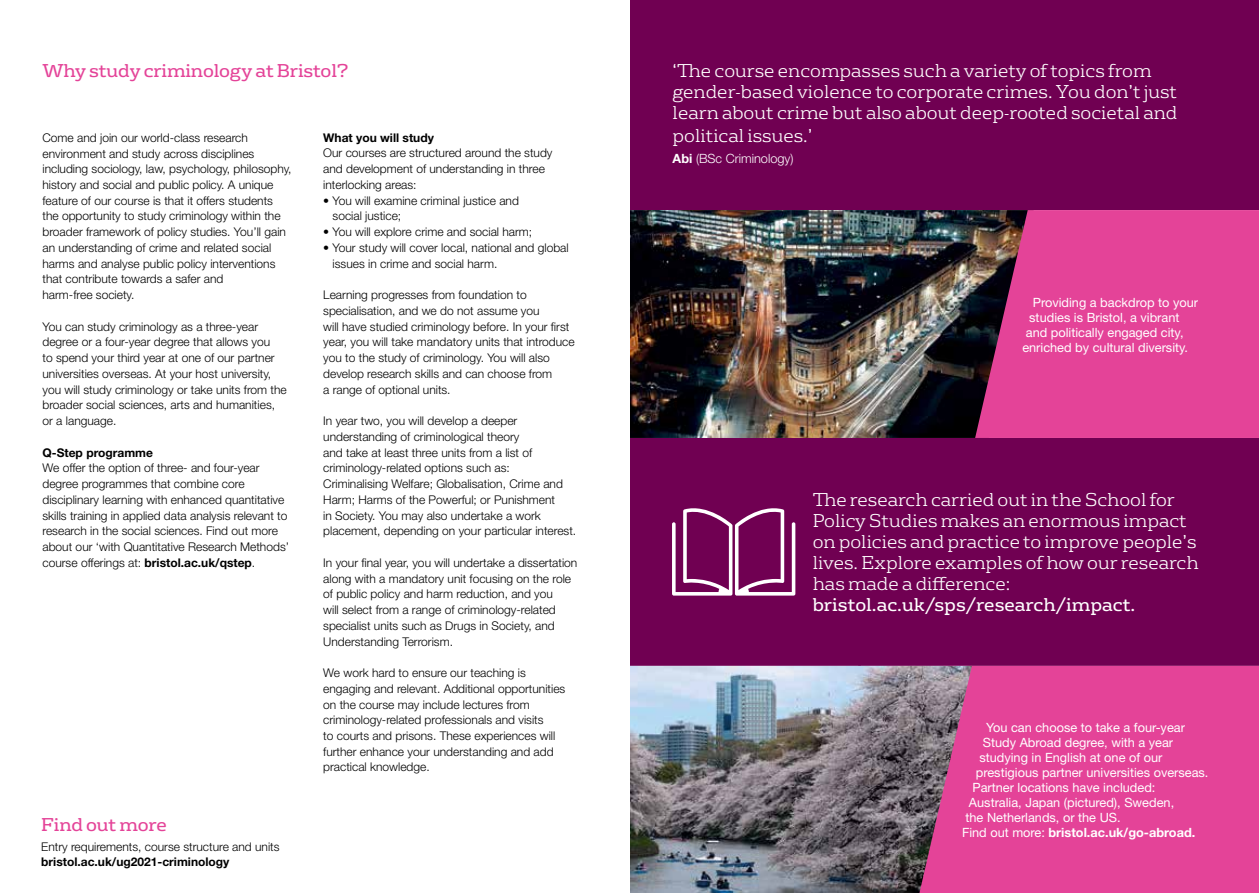
<style>
.page{position:relative;width:1259px;height:893px;background:#fff}
.page>*{position:absolute;margin:0;border:0;box-sizing:border-box;transform-origin:0 0}
.t1{font:300 18px/21px "FS Rufus";color:#fff}
.t2{font:18px "FS Rufus";letter-spacing:-.01em;color:#e44398}
.t3{font:18px "FS Rufus";color:#fff}
.t4{font:12.75px "Helvetica Neue";color:#fff}
.t5{font:700 12.75px "Helvetica Neue";color:#fff}
.t6{font:300 12.75px "Helvetica Neue";color:#fff}
.t7{font:300 12px/15.8px "Helvetica Neue";color:#000}
.t8{font:700 12px "Helvetica Neue";color:#000}
.s1{font-weight:700}
.s2{font-weight:400}
</style>
<div class="page">
<div style="left:630px;top:0;width:629px;height:210px;background:#700052"></div>
<img style="left:630px;top:210px;width:345px;height:228px">
<div style="left:913px;top:438px;width:346px;height:228px;background:#700052"></div>
<svg style="left:975px;top:210px;width:284px;height:228px;fill:#e44398"></svg>
<div style="left:630px;top:438px;width:283px;height:228px;background:#700052"></div>
<div style="left:972px;top:666px;width:287px;height:227px;background:#e44398"></div>
<img style="left:630px;top:666px;width:342px;height:227px">
<svg style="left:672px;top:503px;width:123px;height:93px"></svg>
<h1 class="t2" style="left:43px;top:56px;width:307px">Why study criminology at Bristol?</h1>
<p class="t7" style="left:43px;top:129px;width:250px">Come and join our world-class research environment and study across disciplines including sociology, law, psychology, philosophy, history and social and public policy. A unique feature of our course is that it offers students the opportunity to study criminology within the broader framework of policy studies. You’ll gain an understanding of crime and related social harms and analyse public policy interventions that contribute towards a safer and<br>harm-free society.</p>
<p class="t7" style="left:43px;top:318px;width:246px">You can study criminology as a three-year degree or a four-year degree that allows you<br>to spend your third year at one of our partner universities overseas. At your host university, you will study criminology or take units from the broader social sciences, arts and humanities, or a language.</p>
<p class="t8" style="left:43px;top:445px;width:112px">Q-Step programme</p>
<p class="t7" style="left:43px;top:460px;width:248px">We offer the option of three- and four-year degree programmes that combine core disciplinary learning with enhanced quantitative skills training in applied data analysis relevant to research in the social sciences. Find out more about our ‘with Quantitative Research Methods’ course offerings at: <span class="s1">bristol.ac.uk/qstep</span>.</p>
<h1 class="t2" style="left:41px;top:809px;width:127px">Find out more</h1>
<p class="t7" style="left:41px;top:838px;width:240px">Entry requirements, course structure and units</p>
<p class="t8" style="left:41px;top:855px;width:190px">bristol.ac.uk/ug2021-criminology</p>
<p class="t8" style="left:323px;top:130px;width:112px">What you will study</p>
<p class="t7" style="left:323px;top:145px;width:231px">Our courses are structured around the study and development of understanding in three interlocking areas:</p>
<p class="t7" style="left:332px;top:192px;width:188px;text-indent:-9px">• You will examine criminal justice and social justice;</p>
<p class="t7" style="left:323px;top:224px;width:210px">• You will explore crime and social harm;</p>
<p class="t7" style="left:332px;top:239px;width:238px;text-indent:-9px">• Your study will cover local, national and global issues in crime and social harm.</p>
<p class="t7" style="left:323px;top:287px;width:253px">Learning progresses from foundation to specialisation, and we do not assume you<br>will have studied criminology before. In your first year, you will take mandatory units that introduce you to the study of criminology. You will also develop research skills and can choose from<br>a range of optional units.</p>
<p class="t7" style="left:323px;top:413px;width:254px">In year two, you will develop a deeper understanding of criminological theory<br>and take at least three units from a list of criminology-related options such as:<br>Criminalising Welfare; Globalisation, Crime and Harm; Harms of the Powerful; or Punishment<br>in Society. You may also undertake a work placement, depending on your particular interest.</p>
<p class="t7" style="left:323px;top:554px;width:256px">In your final year, you will undertake a dissertation along with a mandatory unit focusing on the role of public policy and harm reduction, and you<br>will select from a range of criminology-related specialist units such as Drugs in Society, and Understanding Terrorism.</p>
<p class="t7" style="left:323px;top:665px;width:244px">We work hard to ensure our teaching is engaging and relevant. Additional opportunities on the course may include lectures from criminology-related professionals and visits<br>to courts and prisons. These experiences will further enhance your understanding and add practical knowledge.</p>
<h1 class="t1" style="left:672px;top:59px;width:506px">‘The course encompasses such a variety of topics from gender-based violence to corporate crimes. You don’t just learn about crime but also about deep-rooted societal and</h1>
<h1 class="t1" style="left:672px;top:124px;width:141px">political issues.’</h1>
<p class="t6" style="left:672px;top:151px;width:122px"><span class="s1">Abi</span> (BSc Criminology)</p>
<p class="t4" style="left:1032px;top:294px;width:167px">Providing a backdrop to your</p>
<p class="t4" style="left:1029px;top:309px;width:152px">studies is Bristol, a vibrant</p>
<p class="t4" style="left:1025px;top:324px;width:159px">and politically engaged city,</p>
<p class="t4" style="left:1022px;top:339px;width:167px">enriched by cultural diversity.</p>
<h1 class="t1" style="left:812px;top:488px;width:387px">The research carried out in the School for Policy Studies makes an enormous impact on policies and practice to improve people’s lives. Explore examples of how our research has made a difference:</h1>
<h1 class="t3" style="left:812px;top:590px;width:324px">bristol.ac.uk/sps/research/impact.</h1>
<p class="t4" style="left:986px;top:720px;width:200px">You can choose to take a four-year</p>
<p class="t4" style="left:982px;top:735px;width:192px">Study Abroad degree, with a year</p>
<p class="t4" style="left:979px;top:750px;width:185px">studying in English at one of our</p>
<p class="t4" style="left:976px;top:765px;width:234px">prestigious partner universities overseas.</p>
<p class="t4" style="left:972px;top:780px;width:185px">Partner locations have included:</p>
<p class="t4" style="left:969px;top:795px;width:207px">Australia, Japan (pictured), Sweden,</p>
<p class="t4" style="left:965px;top:810px;width:157px">the Netherlands, or the US.</p>
<p class="t5" style="left:962px;top:824px;width:235px"><span class="s2">Find out more:</span> bristol.ac.uk/go-abroad.</p>
</div>
